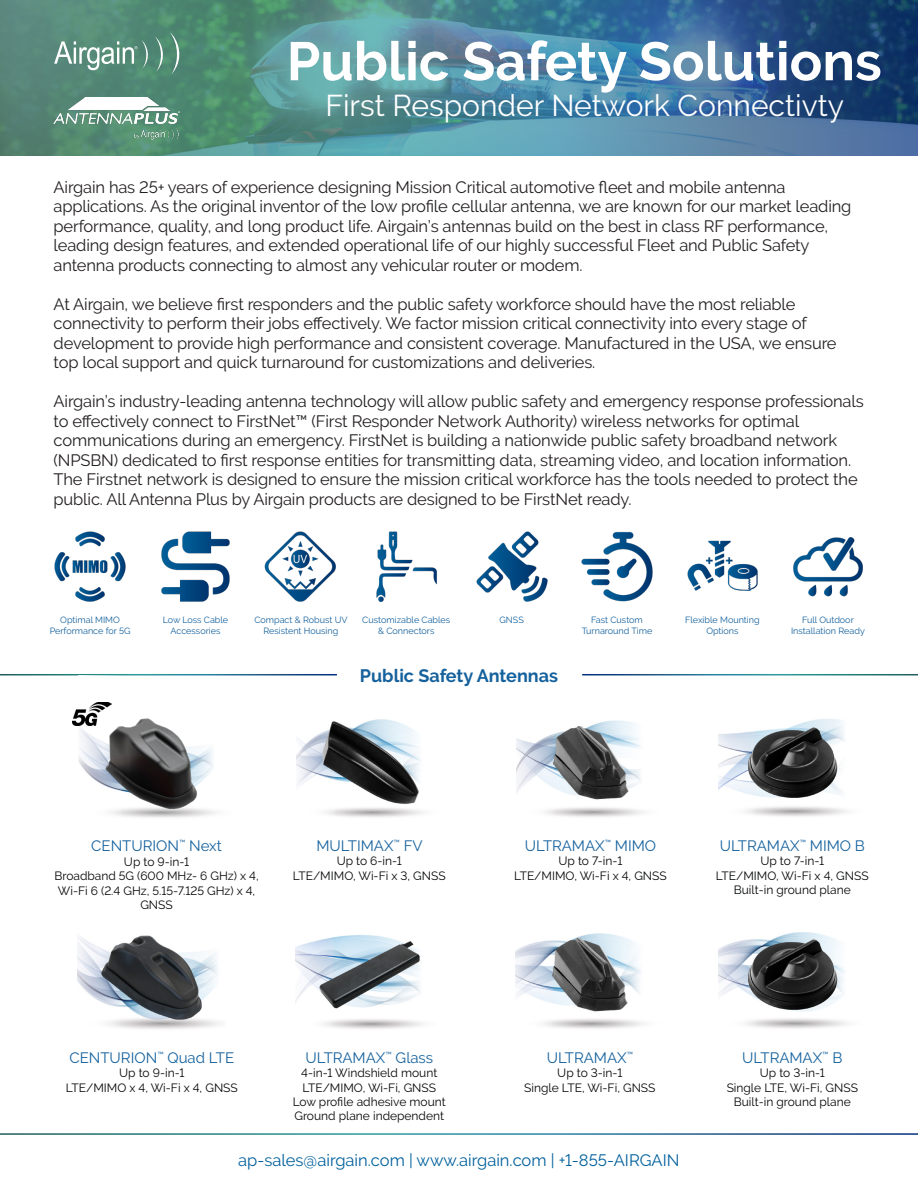
<style>
.page{position:relative;width:918px;height:1188px;background:#fff}
.page>*{position:absolute;margin:0;border:0;box-sizing:border-box;transform-origin:0 0}
.t1{font:700 54px "Raleway";color:#fff}
.t2{font:30px "Raleway";color:#fff}
.t3{font:700 18px "Raleway";color:#15619d}
.t4{font:16.5px/19.5px "Raleway";letter-spacing:-.01em;color:#231f20}
.t5{font:16.5px "Raleway";color:#00609c}
.t6{font:15px "Raleway";color:#15619d}
.t7{font:12px "Raleway";color:#050606}
.t8{font:9px/10.8px "Raleway";color:#15619d;text-align:center}
</style>
<div class="page">
<svg style="left:0;top:0;width:918px;height:156px;background:#497f90"></svg>
<img style="left:581px;top:531px;width:72px;height:71px">
<img style="left:476px;top:531px;width:72px;height:71px">
<img style="left:161px;top:531px;width:69px;height:71px">
<img style="left:54px;top:531px;width:72px;height:71px">
<img style="left:687px;top:540px;width:71px;height:51px">
<img style="left:793px;top:537px;width:70px;height:60px">
<img style="left:264px;top:531px;width:72px;height:71px">
<img style="left:376px;top:531px;width:61px;height:71px">
<img style="left:73px;top:703px;width:143px;height:115px">
<img style="left:296px;top:719px;width:127px;height:98px">
<img style="left:719px;top:719px;width:128px;height:97px">
<img style="left:516px;top:720px;width:127px;height:97px">
<img style="left:77px;top:935px;width:143px;height:94px">
<img style="left:718px;top:932px;width:129px;height:96px">
<img style="left:296px;top:935px;width:127px;height:94px">
<img style="left:516px;top:933px;width:127px;height:96px">
<img style="left:102px;top:713px;width:100px;height:99px">
<img style="left:72px;top:702px;width:39px;height:23px">
<svg style="left:54px;top:32px;width:132px;height:43px;background:#6a9988"></svg>
<img style="left:54px;top:97px;width:125px;height:42px">
<p class="t1" style="left:287px;top:30px;width:597px">Public Safety Solutions</p>
<p class="t2" style="left:325px;top:88px;width:520px">First Responder Network Connectivty</p>
<p class="t4" style="left:54px;top:177px;width:799px">Airgain has 25+ years of experience designing Mission Critical automotive fleet and mobile antenna applications. As the original inventor of the low profile cellular antenna, we are known for our market leading performance, quality, and long product life. Airgain’s antennas build on the best in class RF performance, leading design features, and extended operational life of our highly successful Fleet and Public Safety antenna products connecting to almost any vehicular router or modem.</p>
<p class="t4" style="left:54px;top:294px;width:784px">At Airgain, we believe first responders and the public safety workforce should have the most reliable connectivity to perform their jobs effectively. We factor mission critical connectivity into every stage of development to provide high performance and consistent coverage. Manufactured in the USA, we ensure top local support and quick turnaround for customizations and deliveries.</p>
<p class="t4" style="left:54px;top:392px;width:812px">Airgain’s industry-leading antenna technology will allow public safety and emergency response professionals to effectively connect to FirstNet™ (First Responder Network Authority) wireless networks for optimal communications during an emergency. FirstNet is building a nationwide public safety broadband network (NPSBN) dedicated to first response entities for transmitting data, streaming video, and location information.<br>The Firstnet network is designed to ensure the mission critical workforce has the tools needed to protect the public. All Antenna Plus by Airgain products are designed to be FirstNet ready.</p>
<p class="t8" style="left:60px;top:614px;width:61px">Optimal MIMO</p>
<p class="t8" style="left:50px;top:625px;width:82px">Performance for 5G</p>
<p class="t8" style="left:685px;top:614px;width:76px">Flexible Mounting<br>Options</p>
<p class="t8" style="left:802px;top:614px;width:53px">Full Outdoor</p>
<p class="t8" style="left:163px;top:614px;width:67px">Low Loss Cable</p>
<p class="t8" style="left:500px;top:614px;width:26px">GNSS</p>
<p class="t8" style="left:171px;top:625px;width:51px">Accessories</p>
<p class="t8" style="left:254px;top:614px;width:95px">Compact &amp; Robust UV<br>Resistent Housing</p>
<p class="t8" style="left:362px;top:614px;width:90px">Customizable Cables &amp; Connectors</p>
<p class="t3" style="left:360px;top:666px;width:200px">Public Safety Antennas</p>
<p class="t8" style="left:591px;top:614px;width:53px">Fast Custom</p>
<p class="t8" style="left:582px;top:625px;width:72px">Turnaround Time</p>
<p class="t8" style="left:791px;top:625px;width:75px">Installation Ready</p>
<p class="t6" style="left:91px;top:837px;width:132px">CENTURION<sup>™</sup> Next</p>
<p class="t7" style="left:124px;top:855px;width:67px">Up to 9-in-1</p>
<p class="t7" style="left:54px;top:869px;width:206px">Broadband 5G (600 MHz- 6 GHz) x 4,</p>
<p class="t7" style="left:58px;top:883px;width:199px">Wi-Fi 6 (2.4 GHz, 5.15-7.125 GHz) x 4,</p>
<p class="t7" style="left:140px;top:898px;width:34px">GNSS</p>
<p class="t6" style="left:316px;top:837px;width:108px">MULTIMAX<sup>™</sup> FV</p>
<p class="t7" style="left:337px;top:854px;width:67px">Up to 6-in-1</p>
<p class="t7" style="left:293px;top:868px;width:154px">LTE/MIMO, Wi-Fi x 3, GNSS</p>
<p class="t6" style="left:525px;top:837px;width:133px">ULTRAMAX<sup>™</sup> MIMO</p>
<p class="t7" style="left:559px;top:854px;width:65px">Up to 7-in-1</p>
<p class="t7" style="left:514px;top:868px;width:154px">LTE/MIMO, Wi-Fi x 4, GNSS</p>
<p class="t6" style="left:720px;top:837px;width:147px">ULTRAMAX<sup>™</sup> MIMO B</p>
<p class="t7" style="left:760px;top:854px;width:65px">Up to 7-in-1</p>
<p class="t7" style="left:716px;top:868px;width:154px">LTE/MIMO, Wi-Fi x 4, GNSS</p>
<p class="t7" style="left:734px;top:883px;width:118px">Built-in ground plane</p>
<p class="t6" style="left:69px;top:1049px;width:166px">CENTURION<sup>™</sup> Quad LTE</p>
<p class="t7" style="left:119px;top:1066px;width:67px">Up to 9-in-1</p>
<p class="t7" style="left:66px;top:1080px;width:173px">LTE/MIMO x 4, Wi-Fi x 4, GNSS</p>
<p class="t6" style="left:305px;top:1049px;width:129px">ULTRAMAX<sup>™</sup> Glass</p>
<p class="t7" style="left:301px;top:1066px;width:138px">4-in-1 Windshield mount</p>
<p class="t7" style="left:302px;top:1080px;width:135px">LTE/MIMO, Wi-Fi, GNSS</p>
<p class="t7" style="left:293px;top:1095px;width:154px">Low profile adhesive mount</p>
<p class="t7" style="left:295px;top:1109px;width:151px">Ground plane independent</p>
<p class="t6" style="left:547px;top:1049px;width:88px">ULTRAMAX<sup>™</sup></p>
<p class="t7" style="left:557px;top:1066px;width:67px">Up to 3-in-1</p>
<p class="t7" style="left:524px;top:1080px;width:133px">Single LTE, Wi-Fi, GNSS</p>
<p class="t5" style="left:238px;top:1151px;width:443px">ap-sales@airgain.com | www.airgain.com | +1-855-AIRGAIN</p>
<p class="t6" style="left:742px;top:1049px;width:102px">ULTRAMAX<sup>™</sup> B</p>
<p class="t7" style="left:760px;top:1066px;width:67px">Up to 3-in-1</p>
<p class="t7" style="left:727px;top:1080px;width:133px">Single LTE, Wi-Fi, GNSS</p>
<p class="t7" style="left:734px;top:1095px;width:118px">Built-in ground plane</p>
</div>
